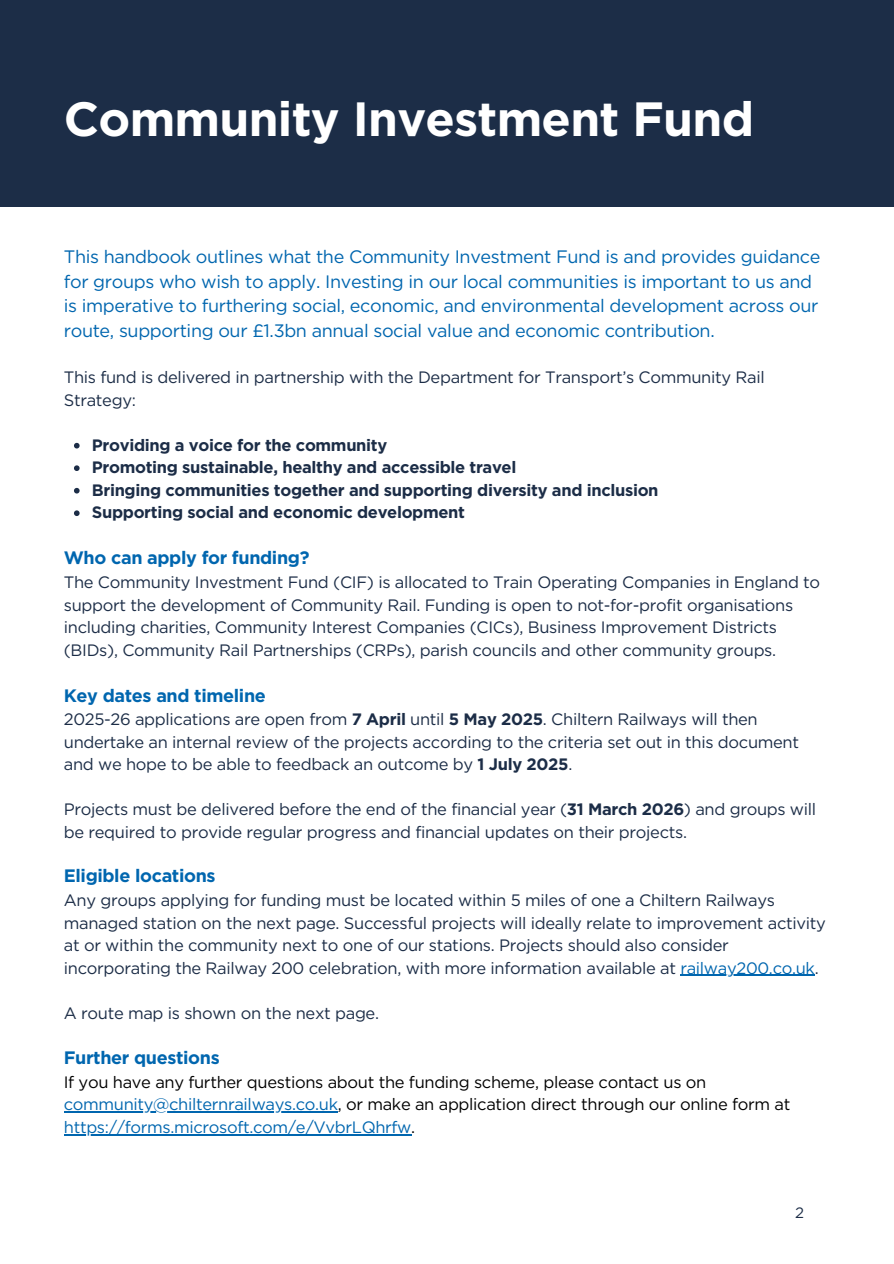
<style>
.page{position:relative;width:894px;height:1264px;background:#fff}
.page>*{position:absolute;margin:0;border:0;box-sizing:border-box;transform-origin:0 0}
.t1{font:700 48px "Gotham";letter-spacing:-.015em;color:#fff}
.t2{font:18px/24.8px "Gotham";letter-spacing:-.02em;color:#0066af}
.t3{font:700 18px "Gotham";letter-spacing:-.02em;color:#0066af}
.t4{font:16.5px/22.5px "Gotham";letter-spacing:-.02em;color:#1c2d47}
.t5{font:700 16.5px "Gotham";letter-spacing:-.02em;color:#1c2d47}
.t6{font:16.5px/22.5px "Gotham";letter-spacing:-.02em;color:#0066af}
.t7{font:16.5px "Gotham";letter-spacing:-.02em;color:#000}
.t8{font:15px "Gotham";color:#1c2d47}
.s1{font-weight:700}
.s2{color:#0066af}
.s3{color:#000}
</style>
<div class="page">
<div style="left:0;top:0;width:893px;height:207px;background:#1c2d47"></div>
<svg style="left:74px;top:443px;width:6px;height:5px"></svg>
<svg style="left:74px;top:465px;width:6px;height:6px"></svg>
<svg style="left:74px;top:488px;width:6px;height:5px"></svg>
<svg style="left:74px;top:510px;width:6px;height:6px"></svg>
<hr style="left:680px;top:974px;width:134px;height:1px;background:#0066af">
<hr style="left:64px;top:1111px;width:274px;height:1px;background:#0066af">
<hr style="left:64px;top:1133px;width:347px;height:2px;background:#0066af">
<p class="t1" style="left:64px;top:89px;width:691px">Community Investment Fund</p>
<h1 class="t2" style="left:64px;top:244px;width:758px">This handbook outlines what the Community Investment Fund is and provides guidance for groups who wish to apply. Investing in our local communities is important to us and is imperative to furthering social, economic, and environmental development across our route, supporting our £1.3bn annual social value and economic contribution.</h1>
<p class="t4" style="left:64px;top:366px;width:702px">This fund is delivered in partnership with the Department for Transport’s Community Rail<br>Strategy:</p>
<p class="t5" style="left:92px;top:435px;width:297px">Providing a voice for the community</p>
<p class="t5" style="left:92px;top:457px;width:426px">Promoting sustainable, healthy and accessible travel</p>
<p class="t5" style="left:92px;top:480px;width:568px">Bringing communities together and supporting diversity and inclusion</p>
<p class="t5" style="left:92px;top:502px;width:374px">Supporting social and economic development</p>
<p class="t3" style="left:64px;top:547px;width:247px">Who can apply for funding?</p>
<p class="t4" style="left:64px;top:571px;width:757px">The Community Investment Fund (CIF) is allocated to Train Operating Companies in England to support the development of Community Rail. Funding is open to not-for-profit organisations including charities, Community Interest Companies (CICs), Business Improvement Districts (BIDs), Community Rail Partnerships (CRPs), parish councils and other community groups.</p>
<p class="t3" style="left:64px;top:684px;width:203px">Key dates and timeline</p>
<p class="t4" style="left:64px;top:708px;width:736px">2025-26 applications are open from <span class="s1">7 April</span> until <span class="s1">5 May 2025</span>. Chiltern Railways will then undertake an internal review of the projects according to the criteria set out in this document and we hope to be able to feedback an outcome by <span class="s1">1 July 2025</span>.</p>
<p class="t4" style="left:64px;top:798px;width:753px">Projects must be delivered before the end of the financial year (<span class="s1">31 March 2026</span>) and groups will be required to provide regular progress and financial updates on their projects.</p>
<p class="t3" style="left:64px;top:865px;width:153px">Eligible locations</p>
<p class="t4" style="left:64px;top:888px;width:763px">Any groups applying for funding must be located within 5 miles of one a Chiltern Railways managed station on the next page. Successful projects will ideally relate to improvement activity at or within the community next to one of our stations. Projects should also consider incorporating the Railway 200 celebration, with more information available at <span class="s2">railway200.co.uk</span>.</p>
<p class="t4" style="left:64px;top:1001px;width:317px">A route map is shown on the next page.</p>
<p class="t3" style="left:64px;top:1046px;width:157px">Further questions</p>
<p class="t7" style="left:64px;top:1072px;width:643px">If you have any further questions about the funding scheme, please contact us on</p>
<p class="t6" style="left:64px;top:1093px;width:727px">community@chilternrailways.co.uk<span class="s3">, or make an application direct through our online form at </span>https://forms.microsoft.com/e/VvbrLQhrfw<span class="s3">.</span></p>
<p class="t8" style="left:795px;top:1203px;width:10px">2</p>
</div>
